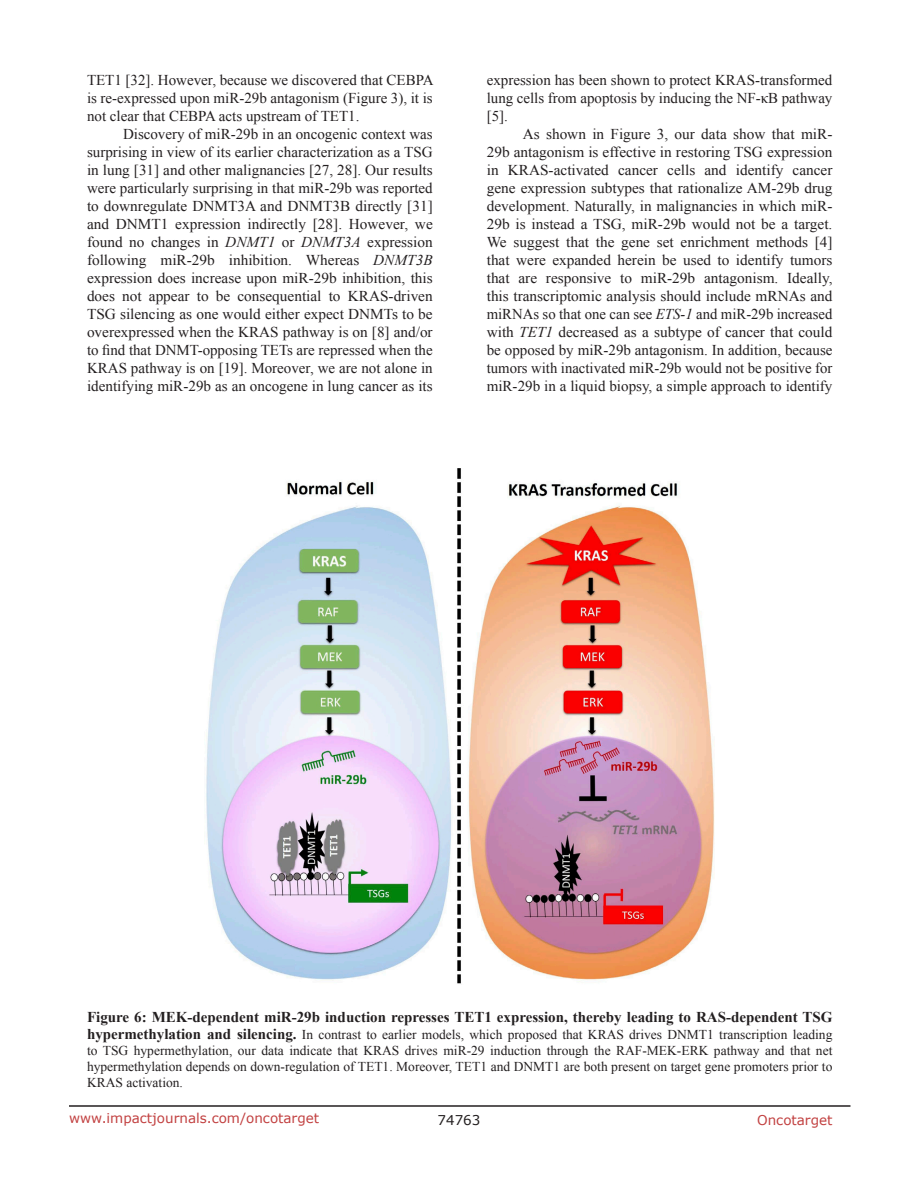
<style>
.page{position:relative;width:918px;height:1188px;background:#fff}
.page>*{position:absolute;margin:0;border:0;box-sizing:border-box;transform-origin:0 0}
.BodyText{font:15px/18px "Times New Roman";color:#231f20;text-align:justify}
.figuretext{font:700 15px "Times New Roman";color:#231f20}
.figuretext-2{font:13.5px/16.2px "Times New Roman";color:#231f20;text-align:justify}
.t1{font:13.5px "Verdana";color:#c24141}
.t2{font:13.5px "Verdana";color:#231f20}
.s1{font-style:italic}
.s2{font-weight:700;font-size:15px}
</style>
<div class="page">
<hr style="left:69px;top:1105px;width:781px;height:2px;background:#231f20">
<img style="left:206px;top:469px;width:509px;height:515px">
<p class="BodyText" style="left:87px;top:71px;width:348px">TET1 [32]. However, because we discovered that CEBPA is re-expressed upon miR-29b antagonism (Figure 3), it is not clear that CEBPA acts upstream of TET1.</p>
<p class="BodyText" style="left:87px;top:125px;width:347px;text-indent:36px">Discovery of miR-29b in an oncogenic context was surprising in view of its earlier characterization as a TSG in lung [31] and other malignancies [27, 28]. Our results were particularly surprising in that miR-29b was reported to downregulate DNMT3A and DNMT3B directly [31] and DNMT1 expression indirectly [28]. However, we found no changes in <span class="s1">DNMT1</span> or <span class="s1">DNMT3A</span> expression following miR-29b inhibition. Whereas <span class="s1">DNMT3B </span>expression does increase upon miR-29b inhibition, this does not appear to be consequential to KRAS-driven TSG silencing as one would either expect DNMTs to be overexpressed when the KRAS pathway is on [8] and/or to find that DNMT-opposing TETs are repressed when the KRAS pathway is on [19]. Moreover, we are not alone in identifying miR-29b as an oncogene in lung cancer as its</p>
<p class="BodyText" style="left:487px;top:71px;width:347px">expression has been shown to protect KRAS-transformed lung cells from apoptosis by inducing the NF-κB pathway [5].</p>
<p class="BodyText" style="left:487px;top:125px;width:347px;text-indent:36px">As shown in Figure 3, our data show that miR-29b antagonism is effective in restoring TSG expression in KRAS-activated cancer cells and identify cancer gene expression subtypes that rationalize AM-29b drug development. Naturally, in malignancies in which miR-29b is instead a TSG, miR-29b would not be a target.<br>We suggest that the gene set enrichment methods [4] that were expanded herein be used to identify tumors that are responsive to miR-29b antagonism. Ideally, this transcriptomic analysis should include mRNAs and miRNAs so that one can see <span class="s1">ETS-1</span> and miR-29b increased with <span class="s1">TET1</span> decreased as a subtype of cancer that could be opposed by miR-29b antagonism. In addition, because tumors with inactivated miR-29b would not be positive for miR-29b in a liquid biopsy, a simple approach to identify</p>
<p class="figuretext" style="left:87px;top:1007px;width:747px">Figure 6: MEK-dependent miR-29b induction represses TET1 expression, thereby leading to RAS-dependent TSG</p>
<p class="figuretext-2" style="left:87px;top:1026px;width:747px"><span class="s2">hypermethylation and silencing.</span> In contrast to earlier models, which proposed that KRAS drives DNMT1 transcription leading to TSG hypermethylation, our data indicate that KRAS drives miR-29 induction through the RAF-MEK-ERK pathway and that net hypermethylation depends on down-regulation of TET1. Moreover, TET1 and DNMT1 are both present on target gene promoters prior to KRAS activation.</p>
<p class="t1" style="left:69px;top:1109px;width:252px">www.impactjournals.com/oncotarget</p>
<p class="t2" style="left:438px;top:1111px;width:44px">74763</p>
<p class="t1" style="left:757px;top:1111px;width:77px">Oncotarget</p>
</div>
